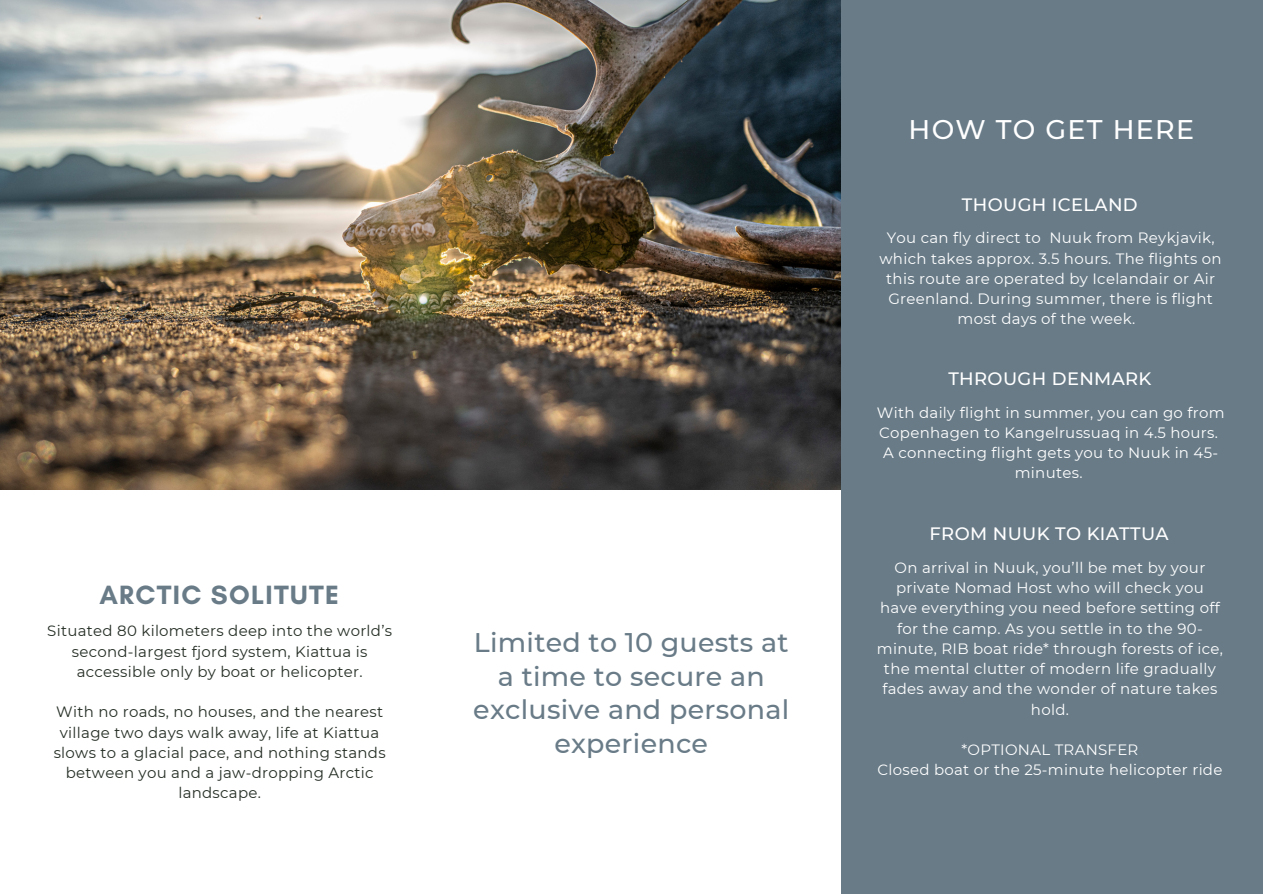
<style>
.page{position:relative;width:1263px;height:894px;background:#fff}
.page>*{position:absolute;margin:0;border:0;box-sizing:border-box;transform-origin:0 0}
.t1{font:500 26.85px/33.8px "Montserrat";letter-spacing:.01em;color:#687b87;text-align:center}
.t2{font:700 26.85px "Glacial Indifference";letter-spacing:.05em;color:#687b87}
.t3{font:500 26.85px "Montserrat";letter-spacing:.05em;color:#fff}
.t4{font:500 18px "Montserrat";letter-spacing:.02em;color:#fff}
.t5{font:15px/20.2px "Montserrat";letter-spacing:.02em;color:#fff;text-align:center}
.t6{font:15px/20.2px "Montserrat";letter-spacing:.02em;color:#252e25;text-align:center}
</style>
<div class="page">
<img style="left:0;top:0;width:841px;height:489px">
<div style="left:841px;top:0;width:422px;height:893px;background:#687b87"></div>
<h1 class="t2" style="left:99px;top:578px;width:241px">ARCTIC SOLITUTE</h1>
<p class="t6" style="left:47px;top:620px;width:346px">Situated 80 kilometers deep into the world’s second-largest fjord system, Kiattua is accessible only by boat or helicopter.</p>
<p class="t6" style="left:54px;top:701px;width:334px">With no roads, no houses, and the nearest village two days walk away, life at Kiattua slows to a glacial pace, and nothing stands between you and a jaw-dropping Arctic landscape.</p>
<h1 class="t1" style="left:473px;top:625px;width:317px">Limited to 10 guests at a time to secure an exclusive and personal experience</h1>
<h1 class="t3" style="left:908px;top:113px;width:287px">HOW TO GET HERE</h1>
<p class="t4" style="left:962px;top:193px;width:177px">THOUGH ICELAND</p>
<p class="t5" style="left:879px;top:228px;width:344px">You can fly direct to Nuuk from Reykjavik, which takes approx. 3.5 hours. The flights on this route are operated by Icelandair or Air Greenland. During summer, there is flight most days of the week.</p>
<p class="t4" style="left:948px;top:367px;width:205px">THROUGH DENMARK</p>
<p class="t5" style="left:877px;top:402px;width:349px">With daily flight in summer, you can go from Copenhagen to Kangelrussuaq in 4.5 hours.<br>A connecting flight gets you to Nuuk in 45- minutes.</p>
<p class="t4" style="left:929px;top:522px;width:241px">FROM NUUK TO KIATTUA</p>
<p class="t5" style="left:877px;top:557px;width:348px">On arrival in Nuuk, you’ll be met by your private Nomad Host who will check you have everything you need before setting off for the camp. As you settle in to the 90- minute, RIB boat ride* through forests of ice, the mental clutter of modern life gradually fades away and the wonder of nature takes hold.</p>
<p class="t5" style="left:877px;top:739px;width:346px">*OPTIONAL TRANSFER<br>Closed boat or the 25-minute helicopter ride</p>
</div>
